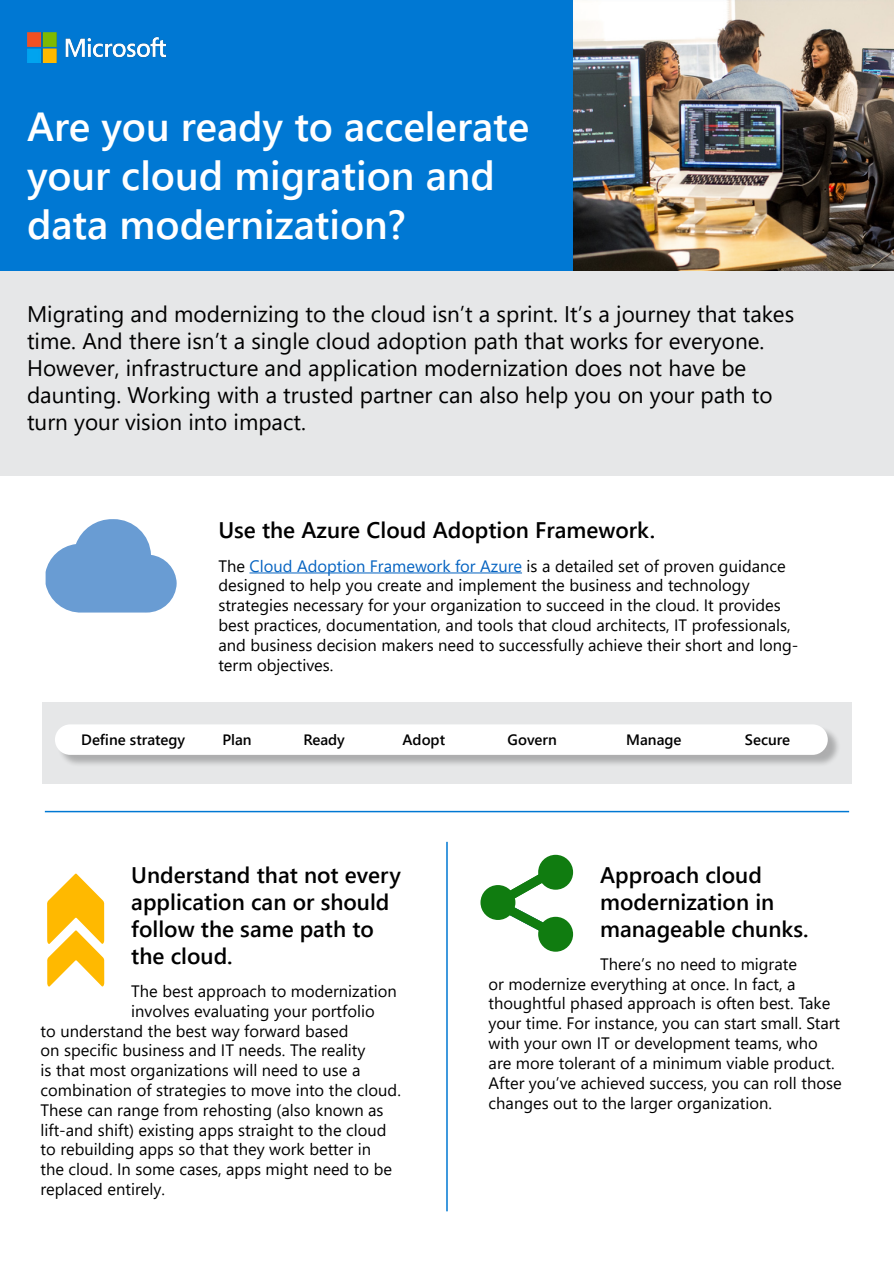
<style>
.page{position:relative;width:894px;height:1263px;background:#fff}
.page>*{position:absolute;margin:0;border:0;box-sizing:border-box;transform-origin:0 0}
.t1{font:600 40.5px/48.6px "Segoe UI";color:#fff}
.t2{font:22.5px/27px "Segoe UI";color:#000}
.t3{font:600 22.5px/27px "Segoe UI";color:#000}
.t4{font:16.5px/19.8px "Segoe UI";color:#000}
.t5{font:600 15px "Segoe UI";color:#000}
.s1{color:#0563c1}
</style>
<div class="page">
<div style="left:0;top:267px;width:893px;height:209px;background:#e6e7e8"></div>
<div style="left:0;top:0;width:866px;height:271px;background:#0078d3"></div>
<img style="left:573px;top:0;width:320px;height:270px">
<hr style="left:249px;top:572px;width:273px;height:1px;background:#0563c1">
<svg style="left:46px;top:519px;width:131px;height:94px"></svg>
<svg style="left:47px;top:873px;width:57px;height:114px"></svg>
<svg style="left:502px;top:875px;width:55px;height:55px"></svg>
<div style="left:480px;top:885px;width:35px;height:35px;background:#107c10;border-radius:50%"></div>
<div style="left:538px;top:916px;width:35px;height:35px;background:#107c10;border-radius:50%"></div>
<div style="left:538px;top:854px;width:35px;height:35px;background:#107c10;border-radius:17px"></div>
<div style="left:42px;top:702px;width:809px;height:81px;background:#e6e7e8"></div>
<div style="left:57px;top:726px;width:783px;height:41px;background:#000;opacity:.25"></div>
<div style="left:55px;top:724px;width:772px;height:31px;background:#fff;border-radius:15px"></div>
<img style="left:27px;top:33px;width:139px;height:29px">
<hr style="left:45px;top:811px;width:803px;height:1px;background:#0078d3">
<hr style="left:446px;top:842px;width:1px;height:369px;background:#0078d3">
<p class="t1" style="left:27px;top:99px;width:503px">Are you ready to accelerate your cloud migration and data modernization?</p>
<p class="t2" style="left:27px;top:298px;width:768px">Migrating and modernizing to the cloud isn’t a sprint. It’s a journey that takes time. And there isn’t a single cloud adoption path that works for everyone.<br>However, infrastructure and application modernization does not have be daunting. Working with a trusted partner can also help you on your path to turn your vision into impact.</p>
<p class="t3" style="left:218px;top:515px;width:438px">Use the Azure Cloud Adoption Framework.</p>
<p class="t4" style="left:218px;top:554px;width:581px">The <span class="s1">Cloud Adoption Framework for Azure</span> is a detailed set of proven guidance designed to help you create and implement the business and technology strategies necessary for your organization to succeed in the cloud. It provides best practices, documentation, and tools that cloud architects, IT professionals, and business decision makers need to successfully achieve their short and long&shy;term objectives.</p>
<p class="t5" style="left:81px;top:726px;width:105px">Define strategy</p>
<p class="t5" style="left:222px;top:726px;width:31px">Plan</p>
<p class="t5" style="left:303px;top:726px;width:43px">Ready</p>
<p class="t5" style="left:402px;top:726px;width:44px">Adopt</p>
<p class="t5" style="left:507px;top:726px;width:51px">Govern</p>
<p class="t5" style="left:626px;top:726px;width:57px">Manage</p>
<p class="t5" style="left:744px;top:726px;width:47px">Secure</p>
<p class="t3" style="left:131px;top:859px;width:271px">Understand that not every application can or should follow the same path to the cloud.</p>
<p class="t4" style="left:131px;top:979px;width:267px">The best approach to modernization</p>
<p class="t4" style="left:131px;top:999px;width:245px">involves evaluating your portfolio</p>
<p class="t4" style="left:40px;top:1019px;width:309px">to understand the best way forward based</p>
<p class="t4" style="left:40px;top:1039px;width:326px">on specific business and IT needs. The reality</p>
<p class="t4" style="left:40px;top:1058px;width:321px">is that most organizations will need to use a</p>
<p class="t4" style="left:40px;top:1078px;width:362px">combination of strategies to move into the cloud.</p>
<p class="t4" style="left:40px;top:1098px;width:344px">These can range from rehosting (also known as</p>
<p class="t4" style="left:40px;top:1118px;width:347px">lift-and shift) existing apps straight to the cloud</p>
<p class="t4" style="left:40px;top:1138px;width:332px">to rebuilding apps so that they work better in</p>
<p class="t4" style="left:40px;top:1157px;width:353px">the cloud. In some cases, apps might need to be</p>
<p class="t4" style="left:40px;top:1177px;width:126px">replaced entirely.</p>
<p class="t3" style="left:600px;top:859px;width:210px">Approach cloud modernization in manageable chunks.</p>
<p class="t4" style="left:488px;top:952px;width:354px;text-indent:111px">There’s no need to migrate<br>or modernize everything at once. In fact, a thoughtful phased approach is often best. Take your time. For instance, you can start small. Start with your own IT or development teams, who are more tolerant of a minimum viable product.<br>After you’ve achieved success, you can roll those changes out to the larger organization.</p>
</div>
